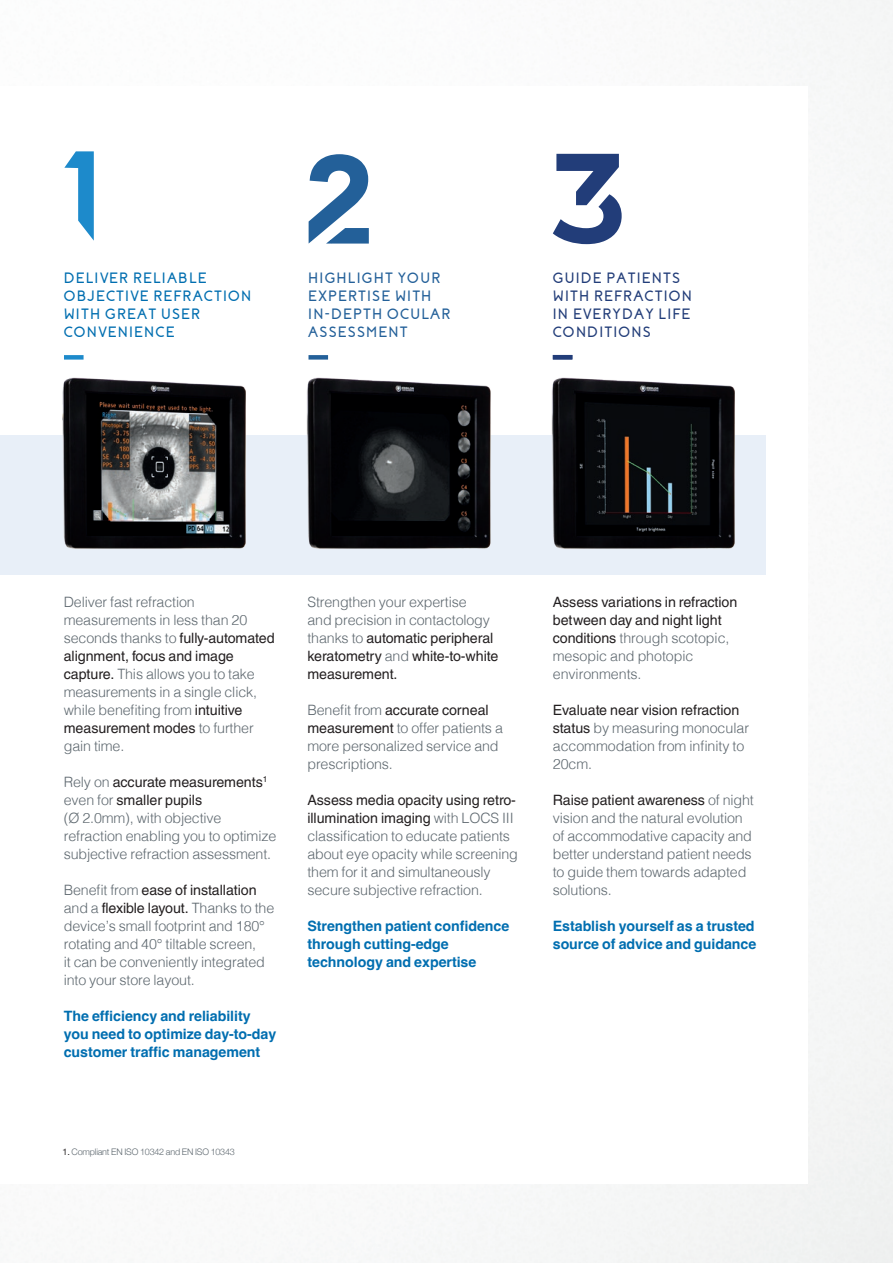
<style>
.page{position:relative;width:893px;height:1263px;background:#fff}
.page>*{position:absolute;margin:0;border:0;box-sizing:border-box;transform-origin:0 0}
.t1{font:700 15px/18px "Coves";letter-spacing:.08em;color:#006eb0}
.t2{font:700 15px/18px "Coves";letter-spacing:.08em;color:#223d79}
.t3{font:700 15px/18px "Coves";letter-spacing:.08em;color:#236099}
.t4{font:300 14.25px/18px "Helvetica";letter-spacing:-.01em;color:#5e686f}
.t5{font:700 14.25px/18px "Helvetica";letter-spacing:-.005em;color:#006eb0}
.t6{font:14.25px/18px "Helvetica LT Std";letter-spacing:-.005em;color:#231f20}
.t7{font:300 9px "Helvetica Neue";letter-spacing:-.02em;color:#5e686f}
.s1{font-family:"Helvetica LT Std";font-weight:400;color:#231f20}
.s2{font-weight:400;color:#231f20}
.s3{font-family:"Helvetica";font-weight:300;color:#5e686f}
</style>
<div class="page">
<div style="left:0;top:435px;width:765px;height:140px;background:#e8eff8"></div>
<svg style="left:308px;top:154px;width:61px;height:90px"></svg>
<img style="left:62px;top:355px;width:184px;height:194px">
<img style="left:306px;top:355px;width:185px;height:194px">
<img style="left:551px;top:354px;width:215px;height:212px">
<svg style="left:64px;top:151px;width:30px;height:90px"></svg>
<svg style="left:552px;top:153px;width:70px;height:92px"></svg>
<p class="t1" style="left:64px;top:269px;width:189px">DELIVER RELIABLE<br>OBJECTIVE REFRACTION<br>WITH GREAT USER<br>CONVENIENCE</p>
<p class="t3" style="left:308px;top:269px;width:144px">HIGHLIGHT YOUR<br>EXPERTISE WITH<br>IN-DEPTH OCULAR<br>ASSESSMENT</p>
<p class="t2" style="left:553px;top:269px;width:141px">GUIDE PATIENTS<br>WITH REFRACTION<br>IN EVERYDAY LIFE<br>CONDITIONS</p>
<p class="t4" style="left:64px;top:592px;width:212px">Deliver fast refraction measurements in less than 20 seconds thanks to <span class="s1">fully-automated alignment, focus and image capture.</span> This allows you to take measurements in a single click, while benefiting from <span class="s1">intuitive measurement modes</span> to further gain time.</p>
<p class="t4" style="left:64px;top:772px;width:214px">Rely on <span class="s1">accurate measurements</span><sup>1 </sup>even for <span class="s1">smaller pupils<br></span>(Ø 2.0mm), with objective refraction enabling you to optimize subjective refraction assessment.</p>
<p class="t4" style="left:64px;top:880px;width:212px">Benefit from <span class="s1">ease of installation </span>and a <span class="s1">flexible layout.</span> Thanks to the device’s small footprint and 180° rotating and 40° tiltable screen,<br>it can be conveniently integrated into your store layout.</p>
<p class="t5" style="left:64px;top:1009px;width:214px">The efficiency and reliability you need to optimize day-to-day customer traffic management</p>
<p class="t4" style="left:307px;top:592px;width:192px">Strengthen your expertise<br>and precision in contactology thanks to <span class="s1">automatic peripheral keratometry</span> and <span class="s1">white-to-white measurement.</span></p>
<p class="t4" style="left:307px;top:700px;width:197px">Benefit from <span class="s1">accurate corneal measurement</span> to offer patients a more personalized service and prescriptions.</p>
<p class="t4" style="left:307px;top:790px;width:212px"><span class="s1">Assess media opacity using retro&shy;illumination imaging</span> with LOCS III classification to educate patients about eye opacity while screening them for it and simultaneously secure subjective refraction.</p>
<p class="t5" style="left:307px;top:919px;width:203px">Strengthen patient confidence through cutting-edge technology and expertise</p>
<p class="t7" style="left:63px;top:1144px;width:174px"><span class="s2">1.</span> Compliant EN ISO 10342 and EN ISO 10343</p>
<p class="t6" style="left:553px;top:593px;width:186px">Assess variations in refraction between day and night light conditions <span class="s3">through scotopic, mesopic and photopic environments.</span></p>
<p class="t4" style="left:553px;top:700px;width:198px"><span class="s1">Evaluate near vision refraction status</span> by measuring monocular accommodation from infinity to<br>20cm.</p>
<p class="t4" style="left:553px;top:790px;width:203px"><span class="s1">Raise patient awareness</span> of night vision and the natural evolution of accommodative capacity and better understand patient needs to guide them towards adapted solutions.</p>
<p class="t5" style="left:553px;top:919px;width:205px">Establish yourself as a trusted source of advice and guidance</p>
</div>
